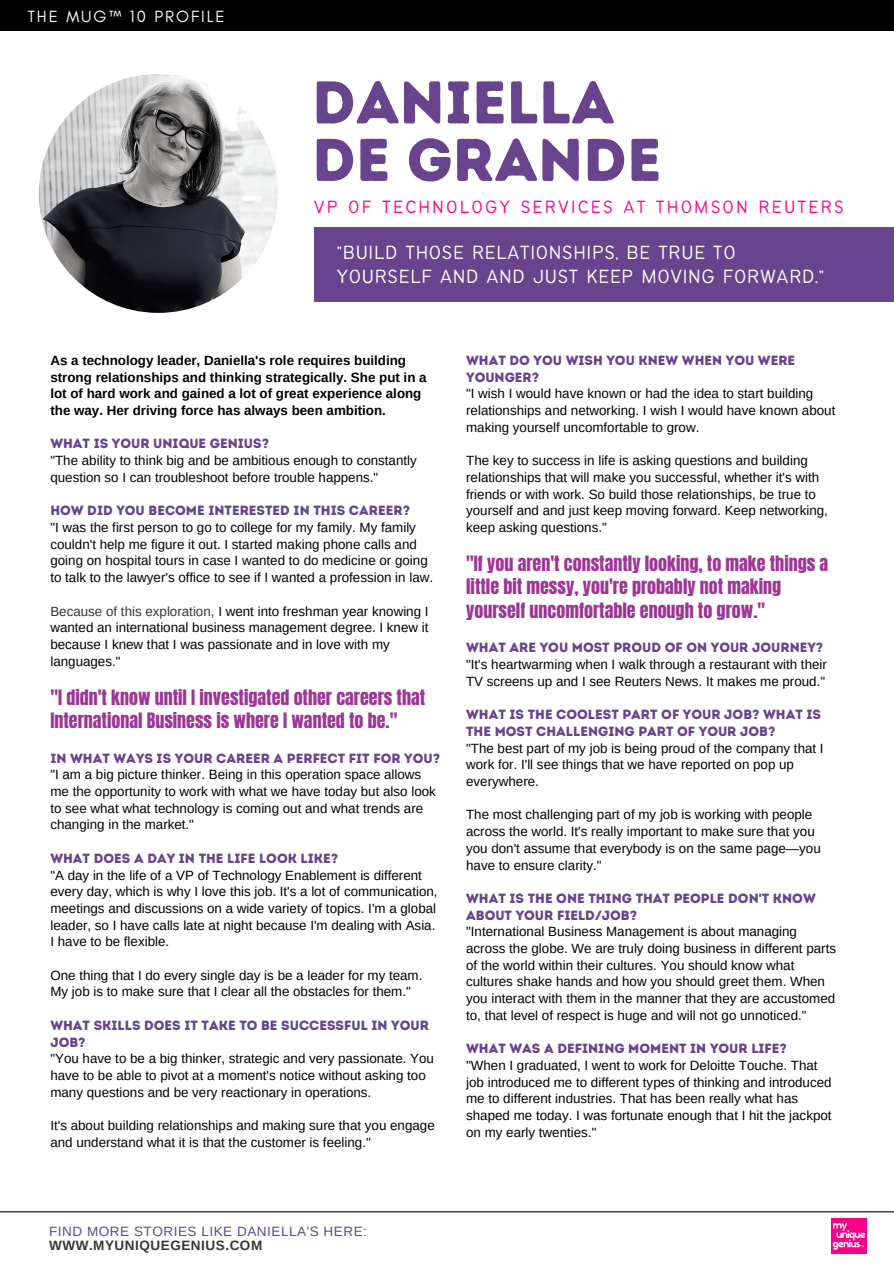
<style>
.page{position:relative;width:894px;height:1264px;background:#fff}
.page>*{position:absolute;margin:0;border:0;box-sizing:border-box;transform-origin:0 0}
.t1{font:60px/57.4px "Intro Rust Base";color:#69448e}
.t2{font:300 21px/23.7px "Bantayog";letter-spacing:.035em;color:#fff}
.t3{font:300 19.5px "Bantayog";letter-spacing:.11em;color:#fa008a}
.t4{font:18px/23.4px "Anton";color:#9d3695}
.t5{font:16.5px "Glacial Indifference";letter-spacing:.12em;color:#fff}
.t6{font:13.5px "Arimo";letter-spacing:.04em;color:#69448e}
.t7{font:700 13.5px "Arimo";letter-spacing:.04em;color:#373636}
.t8{font:13.35px/16.6px "Arimo";color:#000}
.t9{font:13.35px/16.6px "Intro Rust Base";color:#69448e}
.t10{font:700 13.35px/16.6px "Arimo";color:#000}
.s1{color:#373636}
</style>
<div class="page">
<div style="left:314px;top:227px;width:579px;height:74px;background:#69448e"></div>
<div style="left:0;top:0;width:893px;height:31px;background:#000"></div>
<img style="left:39px;top:74px;width:239px;height:239px;border-radius:50%">
<img style="left:831px;top:1218px;width:35px;height:35px">
<hr style="left:0;top:1211px;width:893px;height:1px;background:#000">
<p class="t5" style="left:28px;top:6px;width:198px">THE MUG™ 10 PROFILE</p>
<h1 class="t1" style="left:312px;top:74px;width:350px">DANIELLA<br>DE GRANDE</h1>
<h3 class="t3" style="left:314px;top:199px;width:531px">VP OF TECHNOLOGY SERVICES AT THOMSON REUTERS</h3>
<h2 class="t2" style="left:336px;top:242px;width:488px">"BUILD THOSE RELATIONSHIPS, BE TRUE TO<br>YOURSELF AND AND JUST KEEP MOVING FORWARD."</h2>
<p class="t10" style="left:50px;top:352px;width:377px">As a technology leader, Daniella's role requires building strong relationships and thinking strategically. She put in a lot of hard work and gained a lot of great experience along the way. Her driving force has always been ambition.</p>
<p class="t9" style="left:50px;top:435px;width:220px">WHAT IS YOUR UNIQUE GENIUS?</p>
<p class="t8" style="left:50px;top:452px;width:368px">"The ability to think big and be ambitious enough to constantly question so I can troubleshoot before trouble happens."</p>
<p class="t9" style="left:50px;top:502px;width:361px">HOW DID YOU BECOME INTERESTED IN THIS CAREER?</p>
<p class="t8" style="left:50px;top:519px;width:384px">"I was the first person to go to college for my family. My family couldn't help me figure it out. I started making phone calls and going on hospital tours in case I wanted to do medicine or going to talk to the lawyer's office to see if I wanted a profession in law.</p>
<p class="t8" style="left:50px;top:602px;width:379px"><span class="s1">Because of this exploration,</span> I went into freshman year knowing I wanted an international business management degree. I knew it because I knew that I was passionate and in love with my languages."</p>
<h3 class="t4" style="left:50px;top:685px;width:376px">"I didn't know until I investigated other careers that<br>International Business is where I wanted to be."</h3>
<p class="t9" style="left:50px;top:749px;width:391px">IN WHAT WAYS IS YOUR CAREER A PERFECT FIT FOR YOU?</p>
<p class="t8" style="left:50px;top:766px;width:387px">"I am a big picture thinker. Being in this operation space allows me the opportunity to work with what we have today but also look to see what what technology is coming out and what trends are changing in the market."</p>
<p class="t9" style="left:50px;top:849px;width:289px">WHAT DOES A DAY IN THE LIFE LOOK LIKE?</p>
<p class="t8" style="left:50px;top:866px;width:388px">"A day in the life of a VP of Technology Enablement is different every day, which is why I love this job. It's a lot of communication, meetings and discussions on a wide variety of topics. I'm a global leader, so I have calls late at night because I'm dealing with Asia.<br>I have to be flexible.</p>
<p class="t8" style="left:50px;top:966px;width:373px">One thing that I do every single day is be a leader for my team.<br>My job is to make sure that I clear all the obstacles for them."</p>
<p class="t9" style="left:50px;top:1016px;width:380px">WHAT SKILLS DOES IT TAKE TO BE SUCCESSFUL IN YOUR<br>JOB?</p>
<p class="t8" style="left:50px;top:1050px;width:385px">"You have to be a big thinker, strategic and very passionate. You have to be able to pivot at a moment's notice without asking too many questions and be very reactionary in operations.</p>
<p class="t8" style="left:50px;top:1117px;width:386px">It's about building relationships and making sure that you engage and understand what it is that the customer is feeling."</p>
<p class="t9" style="left:466px;top:352px;width:330px">WHAT DO YOU WISH YOU KNEW WHEN YOU WERE<br>YOUNGER?</p>
<p class="t8" style="left:466px;top:385px;width:370px">"I wish I would have known or had the idea to start building relationships and networking. I wish I would have known about making yourself uncomfortable to grow.</p>
<p class="t8" style="left:466px;top:452px;width:363px">The key to success in life is asking questions and building relationships that will make you successful, whether it's with friends or with work. So build those relationships, be true to yourself and and just keep moving forward. Keep networking, keep asking questions."</p>
<h3 class="t4" style="left:466px;top:552px;width:363px">"If you aren't constantly looking, to make things a little bit messy, you're probably not making yourself uncomfortable enough to grow."</h3>
<p class="t9" style="left:466px;top:639px;width:358px">WHAT ARE YOU MOST PROUD OF ON YOUR JOURNEY?</p>
<p class="t8" style="left:466px;top:656px;width:362px">"It's heartwarming when I walk through a restaurant with their<br>TV screens up and I see Reuters News. It makes me proud."</p>
<p class="t9" style="left:466px;top:706px;width:356px">WHAT IS THE COOLEST PART OF YOUR JOB? WHAT IS<br>THE MOST CHALLENGING PART OF YOUR JOB?</p>
<p class="t8" style="left:466px;top:739px;width:359px">"The best part of my job is being proud of the company that I work for. I'll see things that we have reported on pop up everywhere.</p>
<p class="t8" style="left:466px;top:806px;width:356px">The most challenging part of my job is working with people across the world. It's really important to make sure that you you don't assume that everybody is on the same page—you have to ensure clarity."</p>
<p class="t9" style="left:466px;top:889px;width:351px">WHAT IS THE ONE THING THAT PEOPLE DON'T KNOW<br>ABOUT YOUR FIELD/JOB?</p>
<p class="t8" style="left:466px;top:923px;width:371px">"International Business Management is about managing across the globe. We are truly doing business in different parts of the world within their cultures. You should know what cultures shake hands and how you should greet them. When you interact with them in the manner that they are accustomed to, that level of respect is huge and will not go unnoticed."</p>
<p class="t9" style="left:466px;top:1040px;width:322px">WHAT WAS A DEFINING MOMENT IN YOUR LIFE?</p>
<p class="t8" style="left:466px;top:1057px;width:367px">"When I graduated, I went to work for Deloitte Touche. That job introduced me to different types of thinking and introduced me to different industries. That has been really what has shaped me today. I was fortunate enough that I hit the jackpot on my early twenties."</p>
<p class="t6" style="left:49px;top:1224px;width:319px">FIND MORE STORIES LIKE DANIELLA'S HERE:</p>
<p class="t7" style="left:49px;top:1237px;width:214px">WWW.MYUNIQUEGENIUS.COM</p>
</div>
